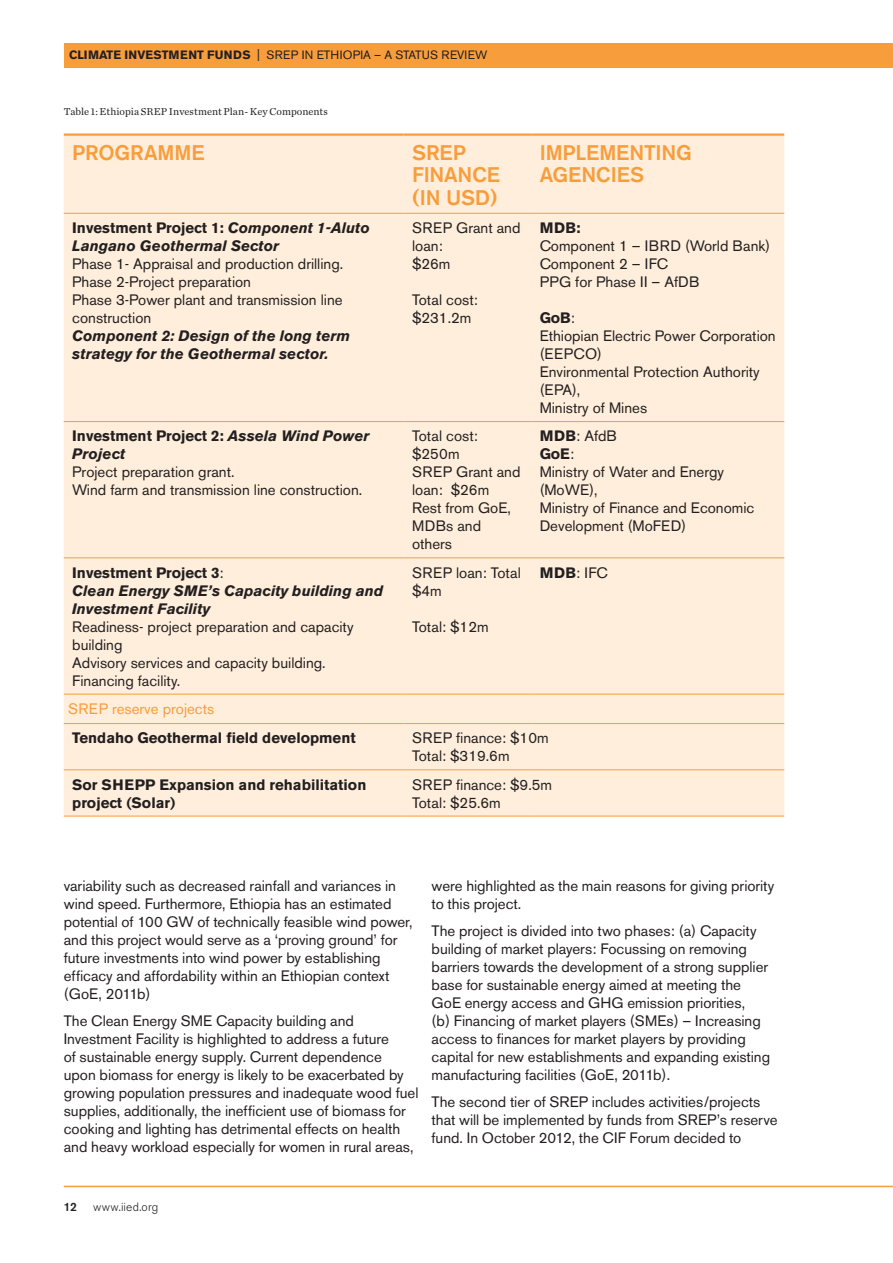
<style>
.page{position:relative;width:893px;height:1263px;background:#fff}
.page>*{position:absolute;margin:0;border:0;box-sizing:border-box;transform-origin:0 0}
.t1{font:500 21px/22.5px "Akzidenz Grotesk BE";letter-spacing:-.005em;color:#f89d3c}
.t2{font:15px/18px "Akzidenz Grotesk BE";color:#231f20}
.t3{font:italic 700 15px/18px "Akzidenz Grotesk BE";color:#231f20}
.t4{font:700 15px/18px "Akzidenz Grotesk BE";color:#231f20}
.t5{font:15px "Akzidenz Grotesk BE";color:#f89d3c}
.t6{font:12px "Akzidenz Grotesk BE";letter-spacing:.02em;color:#231f20}
.t7{font:300 12px "Akzidenz Grotesk BE";letter-spacing:.015em;color:#231f20}
.t8{font:500 12px "Akzidenz Grotesk BE";color:#231f20}
.t9{font:10.5px "Chronicle Text G1";color:#231f20}
.s1{font-weight:700}
.s2{font-style:normal}
.s3{font-weight:400;font-style:normal}
</style>
<div class="page">
<div style="left:65px;top:43px;width:828px;height:24px;background:#f89d3c"></div>
<hr style="left:64px;top:1186px;width:829px;height:1px;background:#f89d3c">
<div style="left:64px;top:136px;width:720px;height:680px;background:#feeedb"></div>
<hr style="left:64px;top:421px;width:340px;height:1px;background:#f89d3c">
<hr style="left:404px;top:421px;width:127px;height:1px;background:#f89d3c">
<hr style="left:531px;top:421px;width:253px;height:1px;background:#f89d3c">
<hr style="left:64px;top:557px;width:340px;height:1px;background:#f89d3c">
<hr style="left:404px;top:557px;width:127px;height:1px;background:#f89d3c">
<hr style="left:531px;top:557px;width:253px;height:1px;background:#f89d3c">
<hr style="left:64px;top:769px;width:340px;height:1px;background:#f89d3c">
<hr style="left:404px;top:769px;width:127px;height:1px;background:#f89d3c">
<hr style="left:531px;top:769px;width:253px;height:1px;background:#f89d3c">
<hr style="left:64px;top:133px;width:340px;height:3px;background:#f89d3c">
<hr style="left:404px;top:133px;width:127px;height:3px;background:#f89d3c">
<hr style="left:531px;top:133px;width:253px;height:3px;background:#f89d3c">
<hr style="left:64px;top:213px;width:340px;height:1px;background:#f89d3c">
<hr style="left:404px;top:213px;width:127px;height:1px;background:#f89d3c">
<hr style="left:531px;top:213px;width:253px;height:1px;background:#f89d3c">
<hr style="left:404px;top:723px;width:127px;height:1px;background:#f89d3c">
<hr style="left:531px;top:723px;width:253px;height:1px;background:#f89d3c">
<hr style="left:64px;top:816px;width:340px;height:1px;background:#f89d3c">
<hr style="left:404px;top:816px;width:127px;height:1px;background:#f89d3c">
<hr style="left:531px;top:816px;width:253px;height:1px;background:#f89d3c">
<hr style="left:404px;top:694px;width:127px;height:1px;background:#f89d3c">
<hr style="left:531px;top:694px;width:253px;height:1px;background:#f89d3c">
<hr style="left:64px;top:694px;width:340px;height:1px;background:#f89d3c">
<hr style="left:64px;top:723px;width:340px;height:1px;background:#f89d3c">
<p class="t6" style="left:69px;top:48px;width:420px"><span class="s1">Climate I nvestment Funds</span> | SREP in Ethiopia – a status review</p>
<p class="t9" style="left:64px;top:103px;width:266px">Table 1: Ethiopia SREP Investment Plan- Key Components</p>
<h1 class="t1" style="left:72px;top:141px;width:132px">PROGRAMME</h1>
<h1 class="t1" style="left:412px;top:141px;width:87px">SREP<br>FINANCE (IN USD)</h1>
<h1 class="t1" style="left:540px;top:141px;width:154px">IMPLEMENTI NG<br>AGENCIES</h1>
<p class="t3" style="left:72px;top:219px;width:299px"><span class="s2">Investment Project 1:</span> Component 1-Aluto<br>Langano Geothermal Sector</p>
<p class="t2" style="left:72px;top:255px;width:272px">Phase 1- Appraisal and production drilling.<br>Phase 2-Project preparation<br>Phase 3-Power plant and transmission line construction</p>
<p class="t3" style="left:72px;top:327px;width:279px">Component 2: Design of the long term strategy for the Geothermal sector.</p>
<p class="t2" style="left:412px;top:219px;width:110px">SREP Grant and loan:<br>$26m</p>
<p class="t2" style="left:412px;top:291px;width:67px">Total cost: $231.2m</p>
<p class="t4" style="left:540px;top:219px;width:42px">MDB:</p>
<p class="t2" style="left:540px;top:237px;width:232px">Component 1 – IBRD (World Bank)<br>Component 2 – IFC<br>PPG for Phase II – AfDB</p>
<p class="t2" style="left:540px;top:309px;width:238px"><span class="s1">GoB</span>:<br>Ethiopian Electric Power Corporation (EEPCO)<br>Environmental Protection Authority (EPA),<br>Ministry of Mines</p>
<p class="t3" style="left:72px;top:427px;width:299px"><span class="s2">Investment Project 2:</span> Assela Wind Power<br>Project</p>
<p class="t2" style="left:72px;top:463px;width:292px">Project preparation grant.<br>Wind farm and transmission line construction.</p>
<p class="t3" style="left:72px;top:563px;width:312px"><span class="s2">Investment Project 3</span><span class="s3">:<br></span>Clean Energy SME’s Capacity building and<br>Investment Facility</p>
<p class="t2" style="left:72px;top:617px;width:283px">Readiness- project preparation and capacity building<br>Advisory services and capacity building.<br>Financing facility.</p>
<p class="t2" style="left:412px;top:427px;width:110px">Total cost: $250m<br>SREP Grant and loan: $26m<br>Rest from GoE,<br>MDBs and others</p>
<p class="t2" style="left:540px;top:427px;width:216px"><span class="s1">MDB</span>: AfdB<br><span class="s1">GoE</span>:<br>Ministry of Water and Energy (MoWE),<br>Ministry of Finance and Economic<br>Development (MoFED)</p>
<p class="t2" style="left:412px;top:563px;width:110px">SREP loan: Total $4m</p>
<p class="t2" style="left:412px;top:617px;width:78px">Total: $12m</p>
<p class="t2" style="left:540px;top:563px;width:70px"><span class="s1">MDB</span>: IFC</p>
<p class="t5" style="left:68px;top:700px;width:148px">SREP reserve projects</p>
<p class="t4" style="left:72px;top:729px;width:285px">Tendaho Geothermal field development</p>
<p class="t2" style="left:412px;top:729px;width:138px">SREP finance: $10m<br>Total: $319.6m</p>
<p class="t4" style="left:72px;top:775px;width:296px">Sor SHEPP Expansion and rehabilitation project (Solar)</p>
<p class="t2" style="left:412px;top:775px;width:142px">SREP finance: $9.5m<br>Total: $25.6m</p>
<p class="t2" style="left:64px;top:877px;width:350px">variability such as decreased rainfall and variances in wind speed. Furthermore, Ethiopia has an estimated potential of 100 GW of technically feasible wind power, and this project would serve as a ‘proving ground’ for future investments into wind power by establishing efficacy and affordability within an Ethiopian context (GoE, 2011b)</p>
<p class="t2" style="left:64px;top:1012px;width:356px">The Clean Energy SME Capacity building and Investment Facility is highlighted to address a future<br>of sustainable energy supply. Current dependence<br>upon biomass for energy is likely to be exacerbated by growing population pressures and inadequate wood fuel supplies, additionally, the inefficient use of biomass for cooking and lighting has detrimental effects on health and heavy workload especially for women in rural areas,</p>
<p class="t2" style="left:432px;top:877px;width:344px">were highlighted as the main reasons for giving priority to this project.</p>
<p class="t2" style="left:432px;top:922px;width:340px">The project is divided into two phases: (a) Capacity building of market players: Focussing on removing barriers towards the development of a strong supplier base for sustainable energy aimed at meeting the GoE energy access and GHG emission priorities,<br>(b) Financing of market players (SMEs) – Increasing access to finances for market players by providing capital for new establishments and expanding existing manufacturing facilities (GoE, 2011b).</p>
<p class="t2" style="left:432px;top:1093px;width:347px">The second tier of SREP includes activities/projects that will be implemented by funds from SREP’s reserve fund. In October 2012, the CIF Forum decided to</p>
<p class="t8" style="left:64px;top:1199px;width:15px">12</p>
<p class="t7" style="left:93px;top:1200px;width:67px">www.iied.org</p>
</div>
